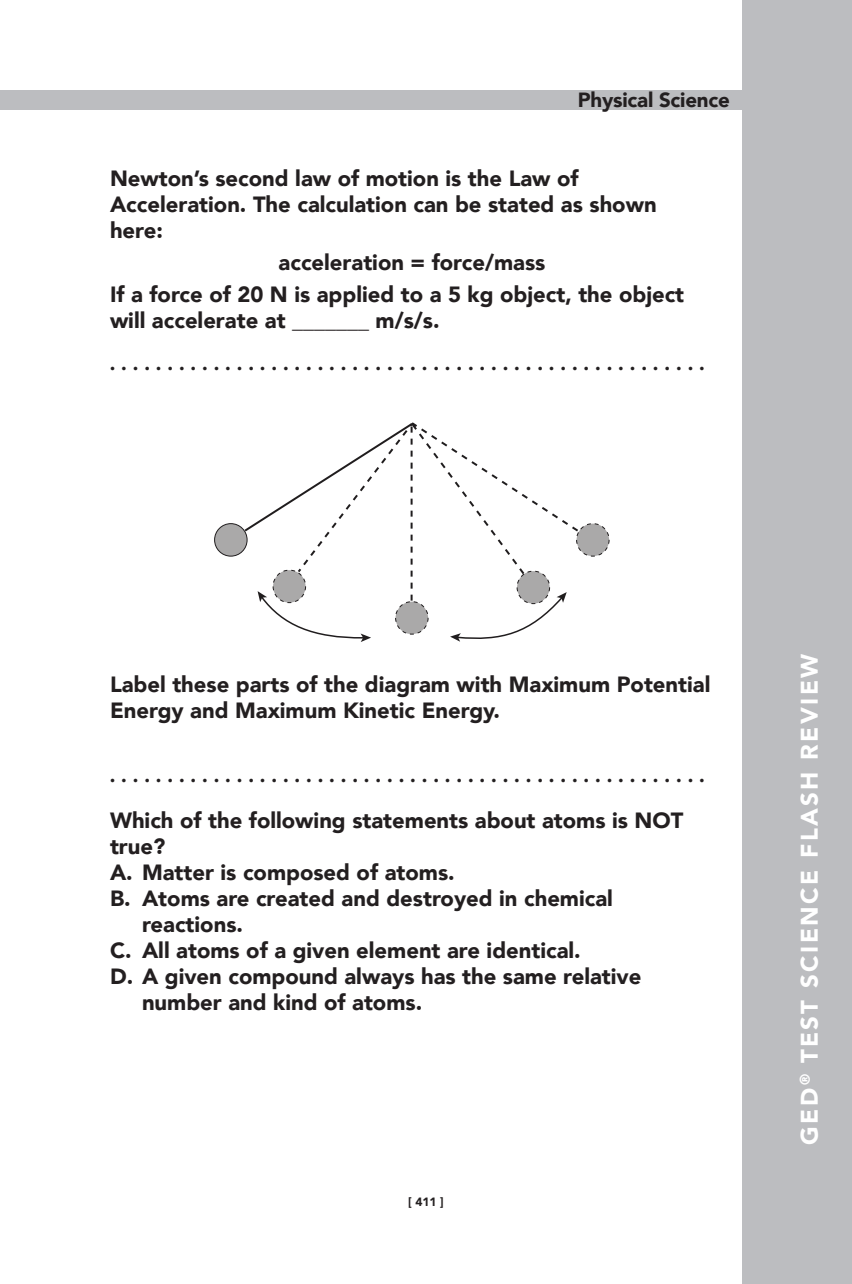
<style>
.page{position:relative;width:852px;height:1284px;background:#fff}
.page>*{position:absolute;margin:0;border:0;box-sizing:border-box;transform-origin:0 0}
.t1{font:900 24px "Avenir";letter-spacing:.1em;color:#fff}
.t2{font:900 22px/26px "Avenir";color:#231f20}
.t3{font:900 20.4px "Avenir";letter-spacing:-.01em;color:#231f20}
.t4{font:900 12px "Avenir";color:#231f20}
.t5{font:900 10px "Avenir";color:#231f20}
</style>
<div class="page">
<div style="left:0;top:90px;width:762px;height:19px;background:#bcbdc0"></div>
<div style="left:742px;top:0;width:110px;height:1284px;background:#bcbdc0"></div>
<div style="left:215px;top:524px;width:32px;height:32px;background:#aaa9a9;border-radius:50%"></div>
<div style="left:214px;top:523px;width:34px;height:34px;border:1px solid #201d1e;border-radius:50%"></div>
<div style="left:577px;top:524px;width:32px;height:32px;background:#aaa9a9;border-radius:50%"></div>
<div style="left:576px;top:523px;width:34px;height:34px;border:1px dashed #201d1e;border-radius:50%"></div>
<svg style="left:242px;top:422px;width:338px;height:220px"></svg>
<p class="t3" style="left:578px;top:83px;width:154px">Physical Science</p>
<p class="t2" style="left:110px;top:165px;width:548px">Newton’s second law of motion is the Law of<br>Acceleration. The calculation can be stated as shown here:</p>
<p class="t2" style="left:110px;top:246px;width:576px;line-height:32px;text-indent:169px">acceleration = force/mass<br>If a force of 20 N is applied to a 5 kg object, the object</p>
<p class="t2" style="left:110px;top:307px;width:331px">will accelerate at _______ m/s/s.</p>
<p class="t5" style="left:110px;top:360px;width:596px">• • • • • • • • • • • • • • • • • • • • • • • • • • • • • • • • • • • • • • • • • • • • • • • • • • • •</p>
<p class="t2" style="left:110px;top:671px;width:602px">Label these parts of the diagram with Maximum Potential<br>Energy and Maximum Kinetic Energy.</p>
<p class="t5" style="left:110px;top:772px;width:596px">• • • • • • • • • • • • • • • • • • • • • • • • • • • • • • • • • • • • • • • • • • • • • • • • • • • •</p>
<p class="t2" style="left:110px;top:807px;width:575px">Which of the following statements about atoms is NOT true?</p>
<p class="t2" style="left:110px;top:859px;width:346px">A. Matter is composed of atoms.</p>
<p class="t2" style="left:142px;top:885px;width:472px;text-indent:-32px">B. Atoms are created and destroyed in chemical reactions.</p>
<p class="t2" style="left:110px;top:937px;width:472px">C. All atoms of a given element are identical.</p>
<p class="t2" style="left:142px;top:963px;width:501px;text-indent:-32px">D. A given compound always has the same relative number and kind of atoms.</p>
<p class="t4" style="left:408px;top:1192px;width:37px">[ 411 ]</p>
<p class="t1" style="left:789px;top:1145px;width:492px;rotate:-90deg">GED<sup>®</sup> TEST SCIENCE FLASH REVIEW</p>
</div>
